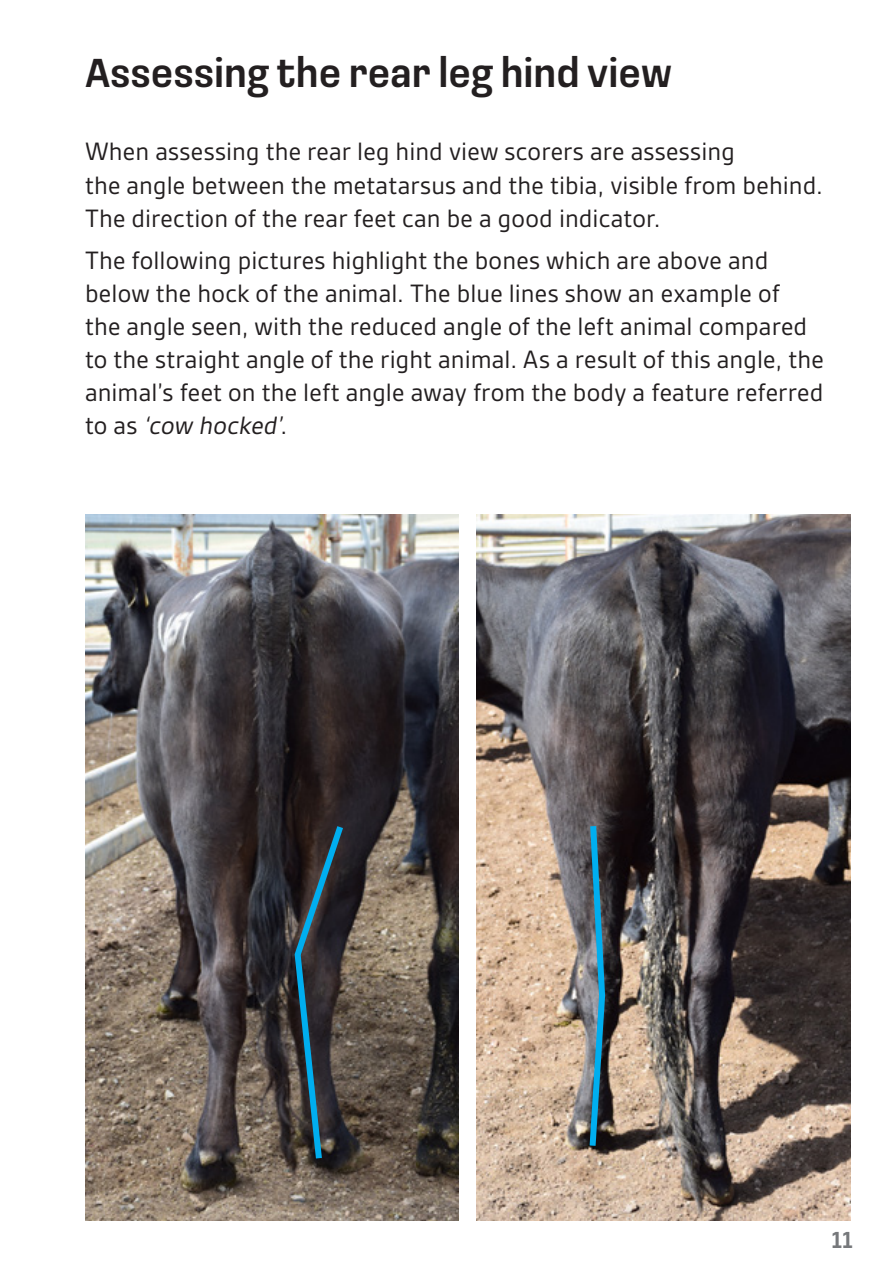
<style>
.page{position:relative;width:893px;height:1263px;background:#fff}
.page>*{position:absolute;margin:0;border:0;box-sizing:border-box;transform-origin:0 0}
.t1{font:500 42px "Loos Condensed";color:#231f20}
.t2{font:27px/33px "Gesta";letter-spacing:.005em;color:#231f20}
.t3{font:500 24px "Loos Condensed";color:#76787b}
.s1{font-style:italic}
</style>
<div class="page">
<img style="left:85px;top:514px;width:374px;height:706px">
<img style="left:477px;top:514px;width:373px;height:706px">
<svg style="left:292px;top:819px;width:56px;height:346px;background:#313d43"></svg>
<img style="left:586px;top:820px;width:22px;height:332px">
<p class="t1" style="left:85px;top:44px;width:589px">Assessing the rear leg hind view</p>
<p class="t2" style="left:85px;top:135px;width:739px">When assessing the rear leg hind view scorers are assessing<br>the angle between the metatarsus and the tibia, visible from behind.<br>The direction of the rear feet can be a good indicator.</p>
<p class="t2" style="left:85px;top:243px;width:740px">The following pictures highlight the bones which are above and below the hock of the animal. The blue lines show an example of<br>the angle seen, with the reduced angle of the left animal compared to the straight angle of the right animal. As a result of this angle, the animal’s feet on the left angle away from the body a feature referred t o a s <span class="s1">‘cow hocked’</span>.</p>
<p class="t3" style="left:831px;top:1223px;width:23px">11</p>
</div>
